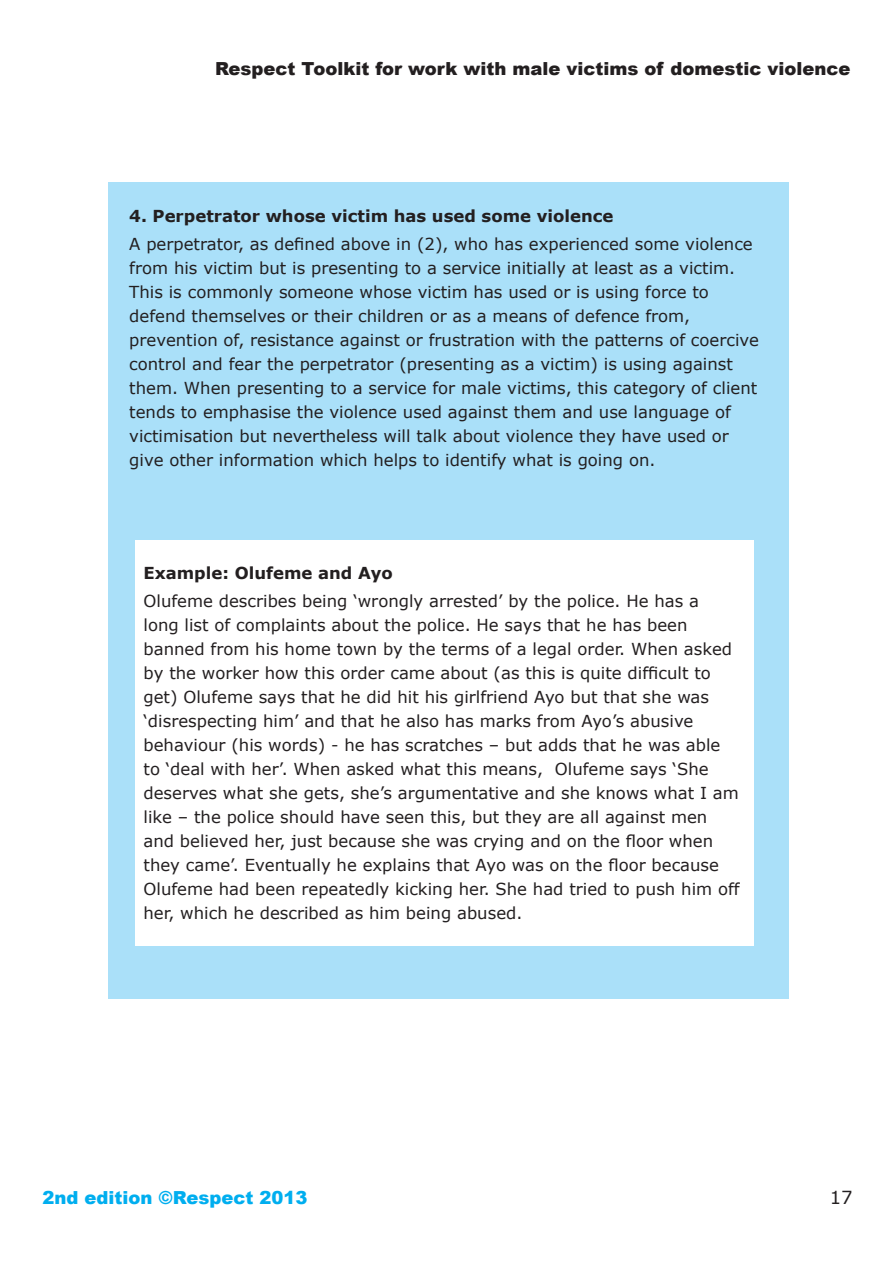
<style>
.page{position:relative;width:893px;height:1263px;background:#fff}
.page>*{position:absolute;margin:0;border:0;box-sizing:border-box;transform-origin:0 0}
.t1{font:900 18px "Arial";color:#231f20}
.t2{font:900 18px "Arial";color:#00aeef}
.t3{font:18px "Verdana";color:#231f20}
.t4{font:16.5px/24px "Verdana";color:#231f20}
.t5{font:700 16.5px "Verdana";color:#231f20}
</style>
<div class="page">
<div style="left:108px;top:183px;width:680px;height:816px;background:#aae0f9"></div>
<div style="left:135px;top:540px;width:618px;height:405px;background:#fff"></div>
<p class="t1" style="left:215px;top:56px;width:637px">Respect Toolkit for work with male victims of domestic violence</p>
<p class="t5" style="left:129px;top:204px;width:486px">4. Perpetrator whose victim has used some violence</p>
<p class="t4" style="left:129px;top:232px;width:631px">A perpetrator, as defined above in (2), who has experienced some violence from his victim but is presenting to a service initially at least as a victim.<br>This is commonly someone whose victim has used or is using force to defend themselves or their children or as a means of defence from, prevention of, resistance against or frustration with the patterns of coercive control and fear the perpetrator (presenting as a victim) is using against them. When presenting to a service for male victims, this category of client tends to emphasise the violence used against them and use language of victimisation but nevertheless will talk about violence they have used or give other information which helps to identify what is going on.</p>
<p class="t5" style="left:144px;top:561px;width:251px">Example: Olufeme and Ayo</p>
<p class="t4" style="left:144px;top:589px;width:598px">Olufeme describes being ‘wrongly arrested’ by the police. He has a<br>long list of complaints about the police. He says that he has been banned from his home town by the terms of a legal order. When asked by the worker how this order came about (as this is quite difficult to get) Olufeme says that he did hit his girlfriend Ayo but that she was ‘disrespecting him’ and that he also has marks from Ayo’s abusive behaviour (his words) - he has scratches – but adds that he was able to ‘deal with her’. When asked what this means, Olufeme says ‘She deserves what she gets, she’s argumentative and she knows what I am like – the police should have seen this, but they are all against men and believed her, just because she was crying and on the floor when they came’. Eventually he explains that Ayo was on the floor because Olufeme had been repeatedly kicking her. She had tried to push him off her, which he described as him being abused.</p>
<p class="t2" style="left:43px;top:1184px;width:266px">2nd edition ©Respect 2013</p>
<p class="t3" style="left:830px;top:1185px;width:24px">17</p>
</div>
